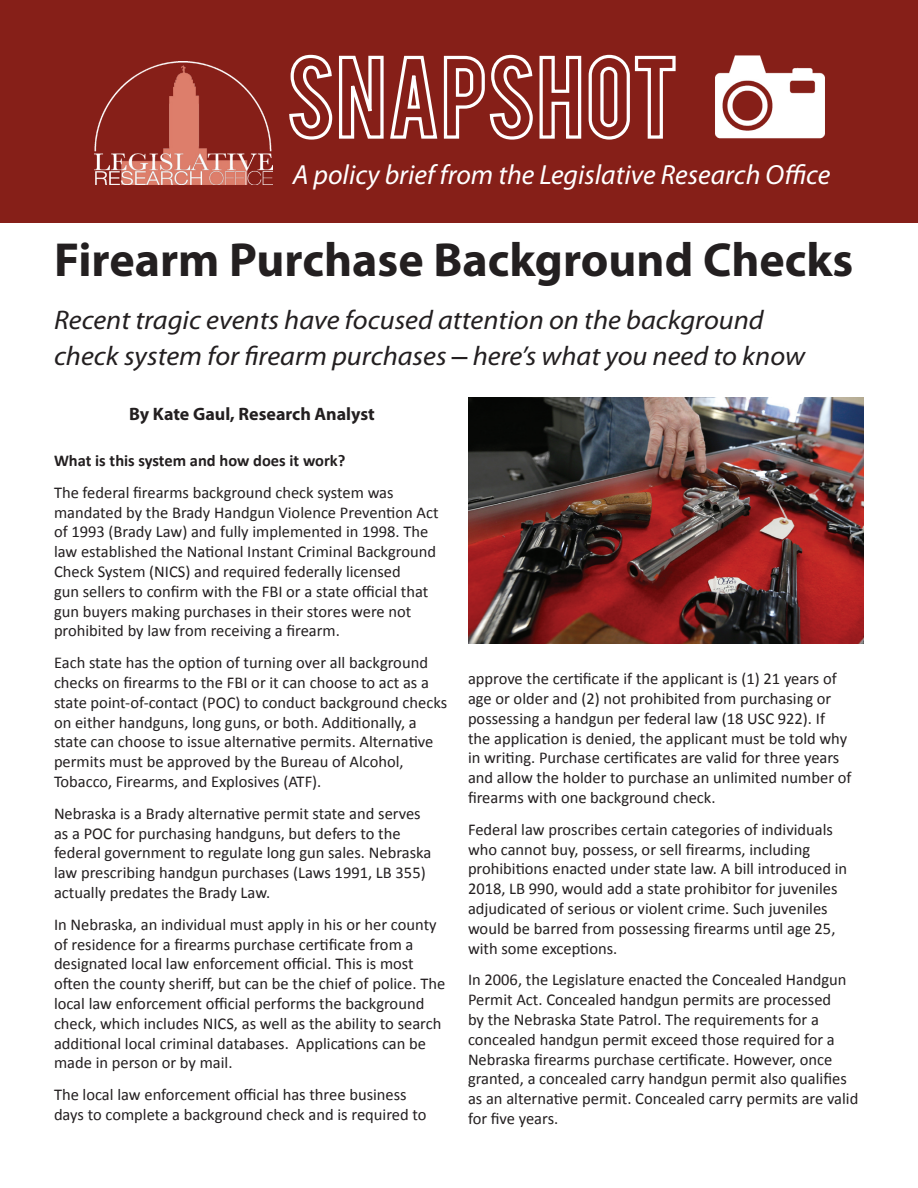
<style>
.page{position:relative;width:918px;height:1188px;background:#fff}
.page>*{position:absolute;margin:0;border:0;box-sizing:border-box;transform-origin:0 0}
.t1{font:700 48px "Myriad Pro";color:#231f20}
.t2{font:italic 27.75px "Myriad Pro";color:#fff}
.t3{font:italic 27px/36px "Myriad Pro";color:#231f20;scale:1.05 1}
.t4{font:700 18px "Myriad Pro";color:#231f20}
.t5{font:16.5px/19.8px "Calibri";color:#231f20}
.t6{font:700 16.5px "Calibri";color:#231f20}
.s1{font-family:"Arial"}
</style>
<div class="page">
<div style="left:0;top:0;width:918px;height:222px;background:#861f18"></div>
<img style="left:715px;top:55px;width:110px;height:84px">
<svg style="left:289px;top:54px;width:387px;height:86px"></svg>
<img style="left:94px;top:62px;width:178px;height:123px">
<img style="left:468px;top:397px;width:396px;height:246px">
<h2 class="t2" style="left:293px;top:157px;width:539px">A policy brief from the Legislative Research Office</h2>
<h1 class="t1" style="left:54px;top:228px;width:801px">Firearm Purchase Background Checks</h1>
<h3 class="t3" style="left:54px;top:302px;width:717px">Recent tragic events have focused attention on the background check system for firearm purchases <span class="s1">‒</span> here’s what you need to know</h3>
<p class="t4" style="left:129px;top:402px;width:247px">By Kate Gaul, Research Analyst</p>
<p class="t6" style="left:54px;top:450px;width:293px">What is this system and how does it work?</p>
<p class="t5" style="left:54px;top:482px;width:386px">The federal firearms background check system was mandated by the Brady Handgun Violence Prevention Act of 1993 (Brady Law) and fully implemented in 1998. The law established the National Instant Criminal Background Check System (NICS) and required federally licensed<br>gun sellers to confirm with the FBI or a state official that gun buyers making purchases in their stores were not prohibited by law from receiving a firearm.</p>
<p class="t5" style="left:54px;top:653px;width:395px">Each state has the option of turning over all background checks on firearms to the FBI or it can choose to act as a state point-of-contact (POC) to conduct background checks on either handguns, long guns, or both. Additionally, a state can choose to issue alternative permits. Alternative permits must be approved by the Bureau of Alcohol, Tobacco, Firearms, and Explosives (ATF).</p>
<p class="t5" style="left:54px;top:803px;width:379px">Nebraska is a Brady alternative permit state and serves as a POC for purchasing handguns, but defers to the federal government to regulate long gun sales. Nebraska law prescribing handgun purchases (Laws 1991, LB 355) actually predates the Brady Law.</p>
<p class="t5" style="left:54px;top:914px;width:393px">In Nebraska, an individual must apply in his or her county of residence for a firearms purchase certificate from a designated local law enforcement official. This is most often the county sheriff, but can be the chief of police. The local law enforcement official performs the background check, which includes NICS, as well as the ability to search additional local criminal databases. Applications can be made in person or by mail.</p>
<p class="t5" style="left:54px;top:1085px;width:374px">The local law enforcement official has three business days to complete a background check and is required to</p>
<p class="t5" style="left:468px;top:669px;width:385px">approve the certificate if the applicant is (1) 21 years of age or older and (2) not prohibited from purchasing or possessing a handgun per federal law (18 USC 922). If the application is denied, the applicant must be told why in writing. Purchase certificates are valid for three years and allow the holder to purchase an unlimited number of firearms with one background check.</p>
<p class="t5" style="left:468px;top:819px;width:381px">Federal law proscribes certain categories of individuals who cannot buy, possess, or sell firearms, including prohibitions enacted under state law. A bill introduced in 2018, LB 990, would add a state prohibitor for juveniles adjudicated of serious or violent crime. Such juveniles would be barred from possessing firearms until age 25, with some exceptions.</p>
<p class="t5" style="left:468px;top:970px;width:392px">In 2006, the Legislature enacted the Concealed Handgun Permit Act. Concealed handgun permits are processed<br>by the Nebraska State Patrol. The requirements for a concealed handgun permit exceed those required for a Nebraska firearms purchase certificate. However, once granted, a concealed carry handgun permit also qualifies as an alternative permit. Concealed carry permits are valid for five years.</p>
</div>
